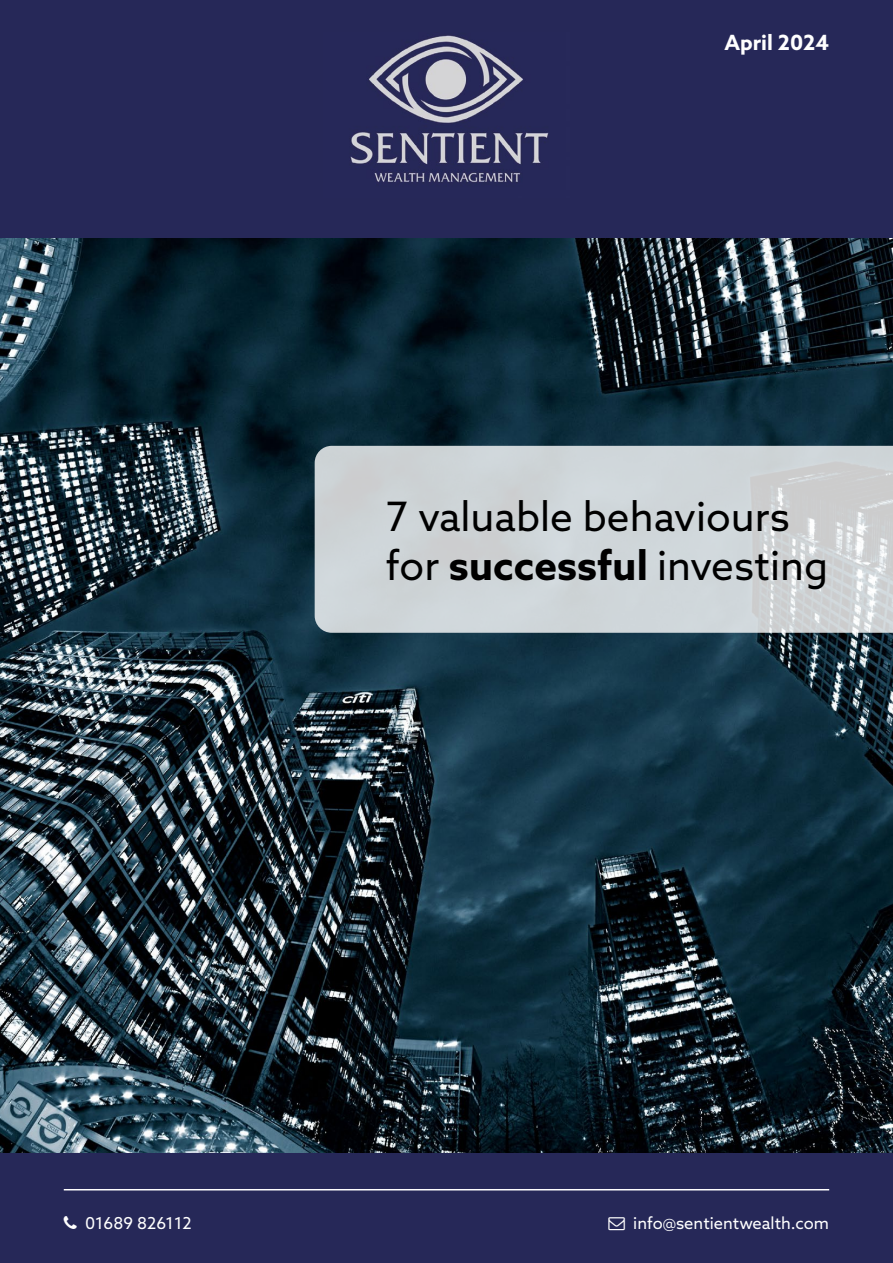
<style>
.page{position:relative;width:893px;height:1263px;background:#fff}
.page>*{position:absolute;margin:0;border:0;box-sizing:border-box;transform-origin:0 0}
.t1{font:40.5px/48.6px "Azo Sans";color:#000}
.t2{font:700 21px "Azo Sans";color:#fff}
.t3{font:16.5px "Azo Sans";color:#fff}
.s1{font-weight:700}
</style>
<div class="page">
<div style="left:0;top:0;width:893px;height:253px;background:#262858"></div>
<img style="left:0;top:238px;width:893px;height:915px">
<div style="left:0;top:1153px;width:893px;height:110px;background:#262858"></div>
<svg style="left:315px;top:446px;width:578px;height:187px;background:#ced4d7"></svg>
<hr style="left:64px;top:1189px;width:765px;height:1px;background:#fff">
<img style="left:350px;top:35px;width:199px;height:148px">
<p class="t2" style="left:724px;top:29px;width:106px">April 2024</p>
<p class="t1" style="left:386px;top:492px;width:444px">7 valuable behaviours for <span class="s1">successful</span> investing</p>
<p class="t3" style="left:85px;top:1212px;width:108px">01689 826112</p>
<p class="t3" style="left:633px;top:1212px;width:197px">info@sentientwealth.com</p>
</div>
